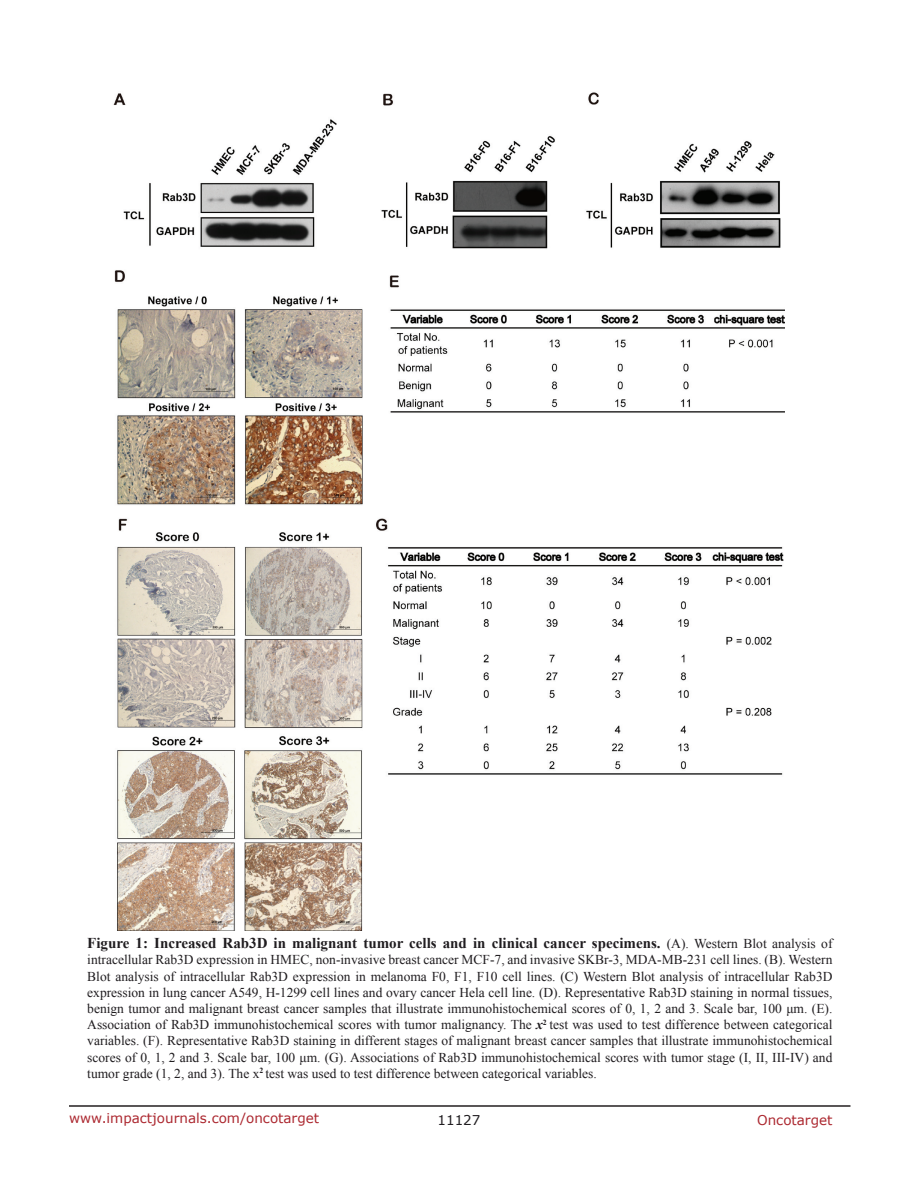
<style>
.page{position:relative;width:918px;height:1188px;background:#fff}
.page>*{position:absolute;margin:0;border:0;box-sizing:border-box;transform-origin:0 0}
.t1{font:700 15px "Times New Roman";color:#201d20}
.t2{font:13.5px/16.2px "Times New Roman";color:#201d20;text-align:justify}
.t3{font:13.5px "Verdana";color:#ac2830}
.t4{font:13.5px "Verdana";color:#201d20}
.s1{font-weight:400;font-size:13.5px}
.s2{font-weight:700;font-style:italic}
</style>
<div class="page">
<hr style="left:69px;top:1105px;width:781px;height:2px;background:#231f20">
<img style="left:113px;top:92px;width:672px;height:839px">
<p class="t1" style="left:87px;top:933px;width:747px">Figure 1: Increased Rab3D in malignant tumor cells and in clinical cancer specimens. <span class="s1">(A). Western Blot analysis of</span></p>
<p class="t2" style="left:87px;top:952px;width:747px">intracellular Rab3D expression in HMEC, non-invasive breast cancer MCF-7, and invasive SKBr-3, MDA-MB-231 cell lines. (B). Western Blot analysis of intracellular Rab3D expression in melanoma F0, F1, F10 cell lines. (C) Western Blot analysis of intracellular Rab3D expression in lung cancer A549, H-1299 cell lines and ovary cancer Hela cell line. (D). Representative Rab3D staining in normal tissues, benign tumor and malignant breast cancer samples that illustrate immunohistochemical scores of 0, 1, 2 and 3. Scale bar, 100 μm. (E).<br>Association of Rab3D immunohistochemical scores with tumor malignancy. The <span class="s2">x</span><sup>2</sup> test was used to test difference between categorical variables. (F). Representative Rab3D staining in different stages of malignant breast cancer samples that illustrate immunohistochemical scores of 0, 1, 2 and 3. Scale bar, 100 μm. (G). Associations of Rab3D immunohistochemical scores with tumor stage (I, II, III-IV) and tumor grade (1, 2, and 3). The x<sup>2</sup> test was used to test difference between categorical variables.</p>
<p class="t3" style="left:69px;top:1109px;width:252px">www.impactjournals.com/oncotarget</p>
<p class="t4" style="left:438px;top:1111px;width:44px">11127</p>
<p class="t3" style="left:757px;top:1111px;width:77px">Oncotarget</p>
</div>
